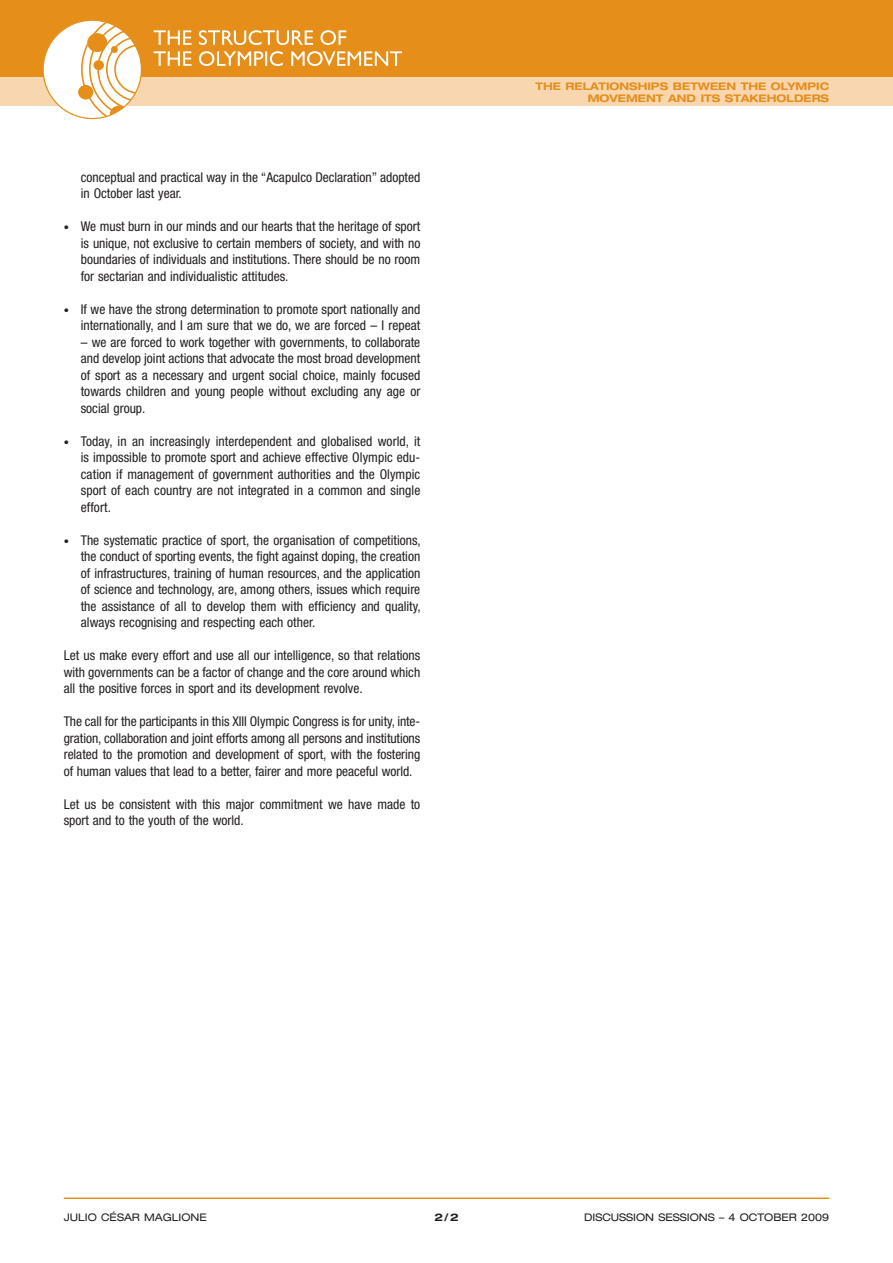
<style>
.page{position:relative;width:893px;height:1263px;background:#fff}
.page>*{position:absolute;margin:0;border:0;box-sizing:border-box;transform-origin:0 0}
.t1{font:condensed 13.5px/16.5px "Helvetica Neue";color:#231f20;text-align:justify}
.t2{font:700 expanded 10.5px "Helvetica Neue";color:#e58e19}
.t3{font:expanded 10.5px "Helvetica Neue";color:#231f20}
.t4{font:700 expanded 10.5px "Helvetica Neue";color:#231f20}
.s1{font-size:10.5px}
</style>
<div class="page">
<div style="left:0;top:0;width:893px;height:77px;background:#e58e19"></div>
<div style="left:0;top:77px;width:893px;height:29px;background:#f8d7b0"></div>
<div style="left:43px;top:20px;width:98px;height:99px;background:#fff;border-radius:50%"></div>
<svg style="left:80px;top:20px;width:58px;height:99px"></svg>
<div style="left:87px;top:33px;width:20px;height:19px;background:#e58e19;border-radius:50%"></div>
<div style="left:111px;top:46px;width:7px;height:7px;background:#e58e19;border-radius:50%"></div>
<div style="left:78px;top:85px;width:15px;height:14px;background:#e58e19;border-radius:50%"></div>
<hr style="left:64px;top:1197px;width:765px;height:2px;background:#e58e19">
<svg style="left:154px;top:51px;width:248px;height:15px"></svg>
<svg style="left:154px;top:30px;width:192px;height:15px"></svg>
<p class="t1" style="left:81px;top:168px;width:341px">conceptual and practical way in the “Acapulco Declaration” adopted in October last year.</p>
<p class="t1" style="left:81px;top:218px;width:341px;text-indent:-17px"><span class="s1">•</span> We must burn in our minds and our hearts that the heritage of sport is unique, not exclusive to certain members of society, and with no boundaries of individuals and institutions. There should be no room for sectarian and individualistic attitudes.</p>
<p class="t1" style="left:64px;top:300px;width:358px;text-align:right"><span class="s1">•</span> If we have the strong determination to promote sport nationally and internationally, and I am sure that we do, we are forced – I repeat</p>
<p class="t1" style="left:81px;top:333px;width:341px">– we are forced to work together with governments, to collaborate and develop joint actions that advocate the most broad development of sport as a necessary and urgent social choice, mainly focused towards children and young people without excluding any age or social group.</p>
<p class="t1" style="left:81px;top:432px;width:341px;text-indent:-17px"><span class="s1">•</span> Today, in an increasingly interdependent and globalised world, it is impossible to promote sport and achieve effective Olympic edu&shy;cation if management of government authorities and the Olympic sport of each country are not integrated in a common and single effort.</p>
<p class="t1" style="left:81px;top:531px;width:341px;text-indent:-17px"><span class="s1">•</span> The systematic practice of sport, the organisation of competitions, the conduct of sporting events, the fight against doping, the creation of infrastructures, training of human resources, and the application of science and technology, are, among others, issues which require the assistance of all to develop them with efficiency and quality, always recognising and respecting each other.</p>
<p class="t1" style="left:64px;top:647px;width:358px">Let us make every effort and use all our intelligence, so that relations with governments can be a factor of change and the core around which all the positive forces in sport and its development revolve.</p>
<p class="t1" style="left:64px;top:713px;width:358px">The call for the participants in this XIII Olympic Congress is for unity, inte&shy;gration, collaboration and joint efforts among all persons and institutions related to the promotion and development of sport, with the fostering of human values that lead to a better, fairer and more peaceful world.</p>
<p class="t1" style="left:64px;top:795px;width:358px">Let us be consistent with this major commitment we have made to sport and to the youth of the world.</p>
<p class="t2" style="left:535px;top:80px;width:120px">THE RELATIONSHIPS</p>
<p class="t2" style="left:673px;top:80px;width:124px">BETWEE N THE OLYMPIC</p>
<p class="t2" style="left:588px;top:92px;width:23px">MOVEME</p>
<p class="t2" style="left:646px;top:92px;width:74px">NT ANDITSS</p>
<p class="t2" style="left:733px;top:92px;width:17px">TAKE</p>
<p class="t2" style="left:767px;top:92px;width:37px">HOLDERS</p>
<p class="t3" style="left:64px;top:1211px;width:145px">JULIO CÉSAR MAGLIONE</p>
<p class="t4" style="left:434px;top:1211px;width:26px">2/2</p>
<p class="t3" style="left:584px;top:1211px;width:16px">DISCUSSI</p>
<p class="t3" style="left:636px;top:1211px;width:30px">ON SESSI</p>
<p class="t3" style="left:690px;top:1211px;width:141px">ONS – 4 OCTOBER 2009</p>
</div>
